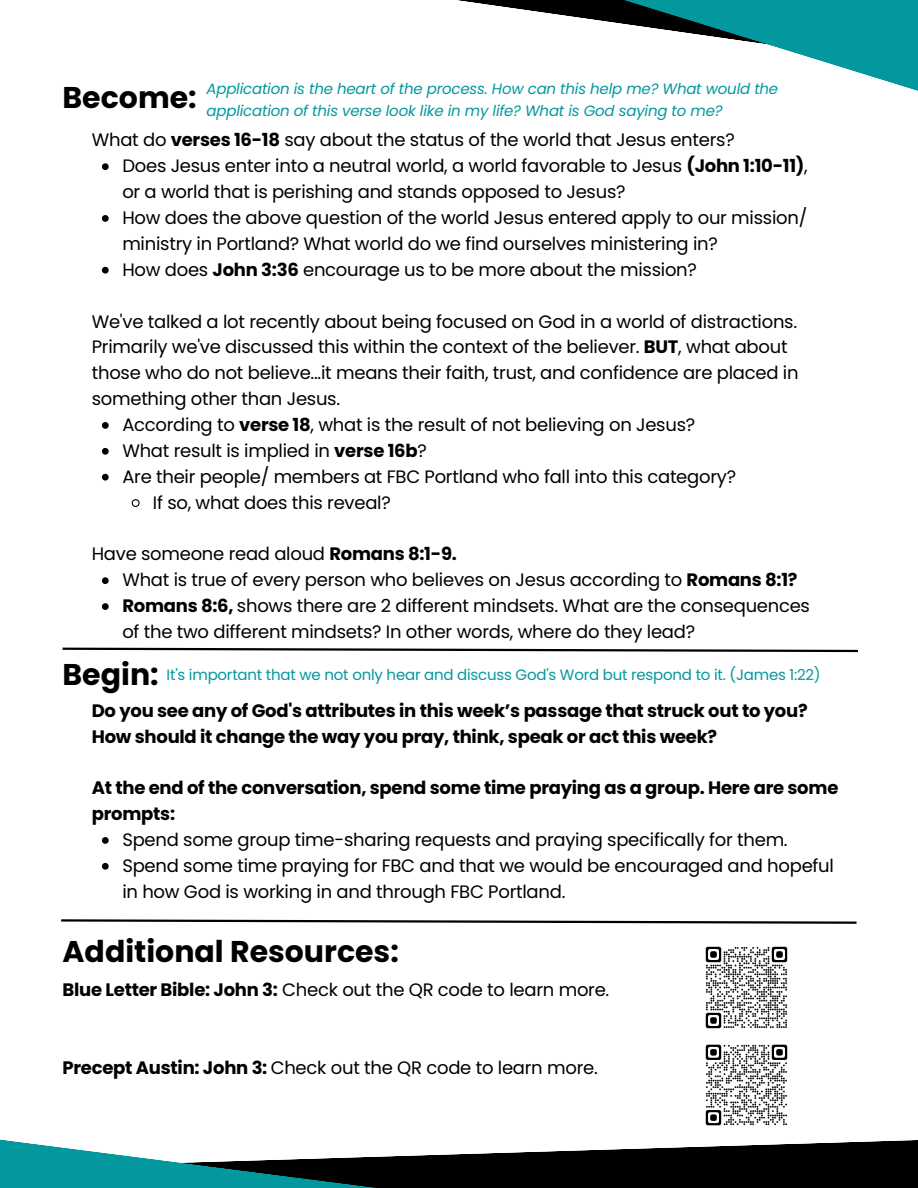
<style>
.page{position:relative;width:918px;height:1188px;background:#fff}
.page>*{position:absolute;margin:0;border:0;box-sizing:border-box;transform-origin:0 0}
.t1{font:700 30px "Poppins";color:#000}
.t2{font:18px/25.8px "Poppins";letter-spacing:-.015em;color:#000}
.t3{font:700 18px/25.8px "Poppins";letter-spacing:-.015em;color:#000}
.t4{font:italic 15px/21.3px "Poppins";letter-spacing:-.015em;color:#03989e}
.t5{font:15px "Poppins";letter-spacing:-.015em;color:#03989e}
.s1{font-weight:700}
.s2{font-weight:700;font-size:30px;color:#000}
</style>
<div class="page">
<img style="left:705px;top:946px;width:83px;height:83px">
<svg style="left:457px;top:0;width:461px;height:91px"></svg>
<svg style="left:0;top:1139px;width:918px;height:49px"></svg>
<svg style="left:102px;top:163px;width:7px;height:7px"></svg>
<svg style="left:102px;top:215px;width:7px;height:7px"></svg>
<svg style="left:102px;top:267px;width:7px;height:7px"></svg>
<svg style="left:102px;top:422px;width:7px;height:7px"></svg>
<svg style="left:102px;top:448px;width:7px;height:7px"></svg>
<svg style="left:102px;top:474px;width:7px;height:7px"></svg>
<svg style="left:131px;top:499px;width:9px;height:8px"></svg>
<svg style="left:102px;top:577px;width:7px;height:7px"></svg>
<svg style="left:102px;top:603px;width:7px;height:7px"></svg>
<svg style="left:62px;top:647px;width:796px;height:6px"></svg>
<svg style="left:102px;top:837px;width:7px;height:7px"></svg>
<svg style="left:102px;top:863px;width:7px;height:7px"></svg>
<svg style="left:61px;top:919px;width:796px;height:5px"></svg>
<img style="left:705px;top:1044px;width:83px;height:82px">
<h1 class="t1" style="left:63px;top:76px;width:136px">Become:</h1>
<p class="t4" style="left:207px;top:79px;width:573px">Application is the heart of the process. How can this help me? What would the application of this verse look like in my life? What is God saying to me?</p>
<p class="t2" style="left:92px;top:127px;width:644px">What do <span class="s1">verses 16-18</span> say about the status of the world that Jesus enters?</p>
<p class="t2" style="left:122px;top:153px;width:687px">Does Jesus enter into a neutral world, a world favorable to Jesus <span class="s1">(John 1:10-11)</span>, or a world that is perishing and stands opposed to Jesus?<br>How does the above question of the world Jesus entered apply to our mission/ ministry in Portland? What world do we find ourselves ministering in?<br>How does <span class="s1">John 3:36</span> encourage us to be more about the mission?</p>
<p class="t2" style="left:92px;top:308px;width:708px">We've talked a lot recently about being focused on God in a world of distractions.<br>Primarily we've discussed this within the context of the believer. <span class="s1">BUT</span>, what about those who do not believe...it means their faith, trust, and confidence are placed in something other than Jesus.</p>
<p class="t2" style="left:122px;top:412px;width:574px">According to <span class="s1">verse 18</span>, what is the result of not believing on Jesus?</p>
<p class="t2" style="left:122px;top:438px;width:306px">What result is implied in <span class="s1">verse 16b</span>?</p>
<p class="t2" style="left:122px;top:464px;width:615px">Are their people/ members at FBC Portland who fall into this category?</p>
<p class="t2" style="left:153px;top:489px;width:239px">If so, what does this reveal?</p>
<p class="t2" style="left:92px;top:541px;width:367px">Have someone read aloud <span class="s1">Romans 8:1-9.</span></p>
<p class="t2" style="left:122px;top:567px;width:689px">What is true of every person who believes on Jesus according to <span class="s1">Romans 8:1?<br>Romans 8:6,</span> shows there are 2 different mindsets. What are the consequences of the two different mindsets? In other words, where do they lead?</p>
<p class="t5" style="left:63px;top:665px;width:760px"><span class="s2">Begin:</span> It's important that we not only hear and discuss God's Word but respond to it. (James 1:22)</p>
<p class="t3" style="left:92px;top:697px;width:717px">Do you see any of God's attributes in this week’s passage that struck out to you?<br>How should it change the way you pray, think, speak or act this week?</p>
<p class="t3" style="left:92px;top:775px;width:748px">At the end of the conversation, spend some time praying as a group. Here are some prompts:</p>
<p class="t2" style="left:122px;top:827px;width:713px">Spend some group time-sharing requests and praying specifically for them.<br>Spend some time praying for FBC and that we would be encouraged and hopeful in how God is working in and through FBC Portland.</p>
<h1 class="t1" style="left:63px;top:931px;width:338px">Additional Resources:</h1>
<p class="t2" style="left:63px;top:977px;width:548px"><span class="s1">Blue Letter Bible: John 3:</span> Check out the QR code to learn more.</p>
<p class="t2" style="left:63px;top:1055px;width:537px"><span class="s1">Precept Austin: John 3:</span> Check out the QR code to learn more.</p>
</div>
